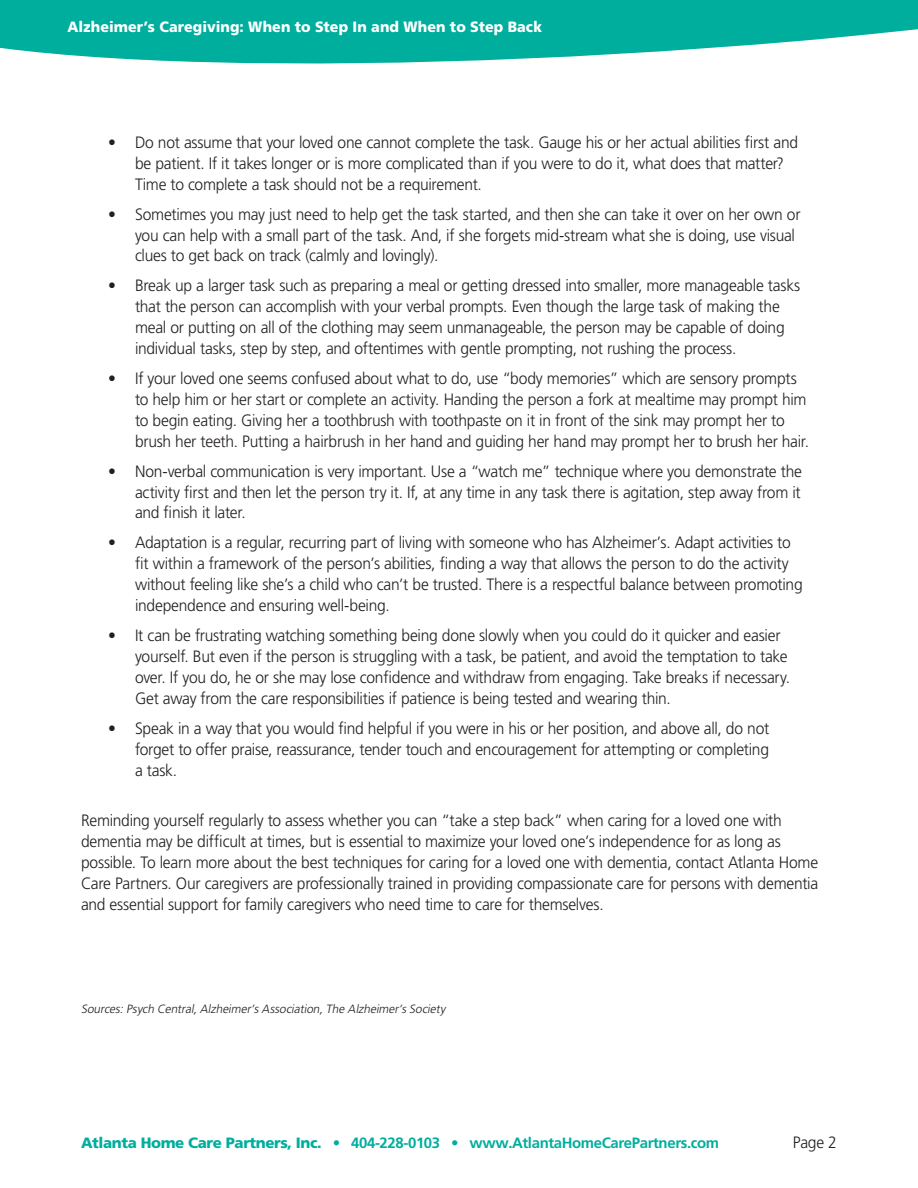
<style>
.page{position:relative;width:918px;height:1188px;background:#fff}
.page>*{position:absolute;margin:0;border:0;box-sizing:border-box;transform-origin:0 0}
.t1{font:300 16.5px/20.9px "Frutiger";letter-spacing:-.015em;color:#231f20;scale:.95 1}
.t2{font:700 15px "Frutiger";letter-spacing:-.025em;color:#00ae9e}
.t3{font:900 15px "Frutiger";letter-spacing:.005em;color:#fff;scale:.95 1}
.t4{font:italic 300 12px "Frutiger";color:#231f20}
.s1{font-weight:900}
</style>
<div class="page">
<svg style="left:0;top:0;width:918px;height:64px;background:#27baad"></svg>
<p class="t3" style="left:68px;top:18px;width:501px">Alzheimer’s Caregiving: When to Step In and When to Step Back</p>
<p class="t1" style="left:135px;top:132px;width:700px;text-indent:-27px">• Do not assume that your loved one cannot complete the task. Gauge his or her actual abilities first and be patient. If it takes longer or is more complicated than if you were to do it, what does that matter?<br>Time to complete a task should not be a requirement.</p>
<p class="t1" style="left:135px;top:203px;width:702px;text-indent:-27px">• Sometimes you may just need to help get the task started, and then she can take it over on her own or you can help with a small part of the task. And, if she forgets mid-stream what she is doing, use visual clues to get back on track (calmly and lovingly).</p>
<p class="t1" style="left:135px;top:275px;width:702px;text-indent:-27px">• Break up a larger task such as preparing a meal or getting dressed into smaller, more manageable tasks that the person can accomplish with your verbal prompts. Even though the large task of making the meal or putting on all of the clothing may seem unmanageable, the person may be capable of doing individual tasks, step by step, and oftentimes with gentle prompting, not rushing the process.</p>
<p class="t1" style="left:135px;top:368px;width:711px;text-indent:-27px">• If your loved one seems confused about what to do, use “body memories” which are sensory prompts to help him or her start or complete an activity. Handing the person a fork at mealtime may prompt him to begin eating. Giving her a toothbrush with toothpaste on it in front of the sink may prompt her to brush her teeth. Putting a hairbrush in her hand and guiding her hand may prompt her to brush her hair.</p>
<p class="t1" style="left:135px;top:460px;width:704px;text-align:justify;text-indent:-27px">• Non-verbal communication is very important. Use a “watch me” technique where you demonstrate the activity first and then let the person try it. If, at any time in any task there is agitation, step away from it and finish it later.</p>
<p class="t1" style="left:135px;top:532px;width:704px;text-indent:-27px">• Adaptation is a regular, recurring part of living with someone who has Alzheimer’s. Adapt activities to fit within a framework of the person’s abilities, finding a way that allows the person to do the activity without feeling like she’s a child who can’t be trusted. There is a respectful balance between promoting independence and ensuring well-being.</p>
<p class="t1" style="left:135px;top:625px;width:691px;text-indent:-27px">• It can be frustrating watching something being done slowly when you could do it quicker and easier yourself. But even if the person is struggling with a task, be patient, and avoid the temptation to take over. If you do, he or she may lose confidence and withdraw from engaging. Take breaks if necessary.<br>Get away from the care responsibilities if patience is being tested and wearing thin.</p>
<p class="t1" style="left:135px;top:718px;width:669px;text-align:justify;text-indent:-27px">• Speak in a way that you would find helpful if you were in his or her position, and above all, do not forget to offer praise, reassurance, tender touch and encouragement for attempting or completing a task.</p>
<p class="t1" style="left:81px;top:810px;width:778px">Reminding yourself regularly to assess whether you can “take a step back” when caring for a loved one with dementia may be difficult at times, but is essential to maximize your loved one’s independence for as long as possible. To learn more about the best techniques for caring for a loved one with dementia, contact Atlanta Home Care Partners. Our caregivers are professionally trained in providing compassionate care for persons with dementia and essential support for family caregivers who need time to care for themselves.</p>
<p class="t4" style="left:81px;top:1002px;width:366px">Sources:Psych Central,Alzheimer’sAssociation,The Alzheimer’sSociety</p>
<p class="t2" style="left:81px;top:1133px;width:640px"><span class="s1">Atlanta Home Care Partners, Inc.</span> • 404-228-0103 • www.AtlantaHomeCarePartners.com</p>
<p class="t1" style="left:793px;top:1131px;width:48px">Page 2</p>
</div>
